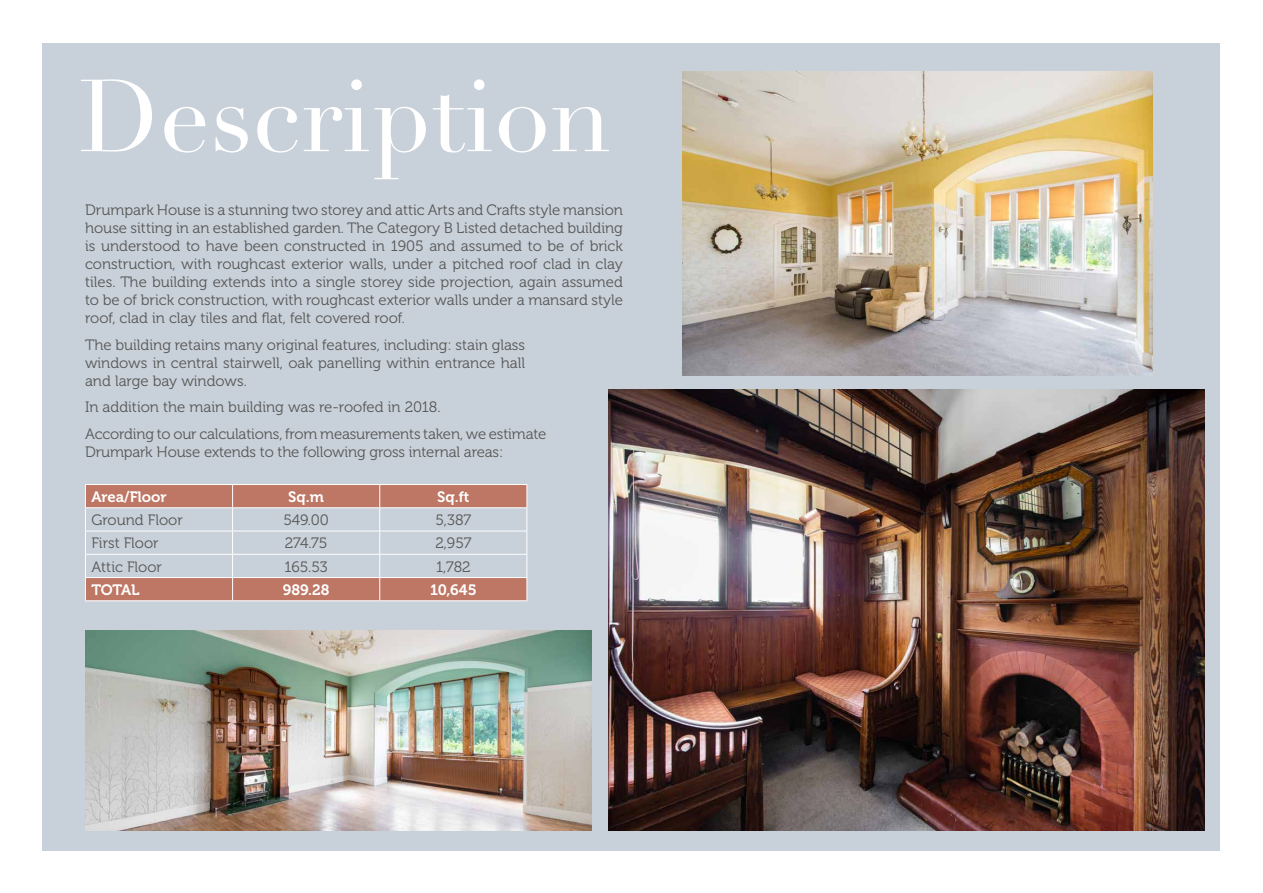
<style>
.page{position:relative;width:1263px;height:893px;background:#fff}
.page>*{position:absolute;margin:0;border:0;box-sizing:border-box;transform-origin:0 0}
.t1{font:100.35px "Didot";color:#fff}
.t2{font:15px/18px "Museo 300";letter-spacing:-.005em;color:#575756;text-align:justify}
.t3{font:15px "Museo 700";color:#fff}
</style>
<div class="page">
<div style="left:43px;top:43px;width:1177px;height:807px;background:#c8d0d9"></div>
<svg style="left:86px;top:485px;width:440px;height:115px"></svg>
<hr style="left:85px;top:484px;width:148px;height:1px;background:#fff">
<hr style="left:233px;top:484px;width:147px;height:1px;background:#fff">
<hr style="left:380px;top:484px;width:147px;height:1px;background:#fff">
<hr style="left:85px;top:507px;width:148px;height:1px;background:#fff">
<hr style="left:233px;top:507px;width:147px;height:1px;background:#fff">
<hr style="left:380px;top:507px;width:147px;height:1px;background:#fff">
<hr style="left:85px;top:531px;width:148px;height:1px;background:#fff">
<hr style="left:233px;top:531px;width:147px;height:1px;background:#fff">
<hr style="left:380px;top:531px;width:147px;height:1px;background:#fff">
<hr style="left:85px;top:554px;width:148px;height:1px;background:#fff">
<hr style="left:233px;top:554px;width:147px;height:1px;background:#fff">
<hr style="left:380px;top:554px;width:147px;height:1px;background:#fff">
<hr style="left:85px;top:577px;width:148px;height:1px;background:#fff">
<svg style="left:85px;top:485px;width:1px;height:115px"></svg>
<hr style="left:233px;top:577px;width:147px;height:1px;background:#fff">
<svg style="left:232px;top:485px;width:1px;height:115px"></svg>
<hr style="left:380px;top:577px;width:147px;height:1px;background:#fff">
<svg style="left:379px;top:485px;width:1px;height:115px"></svg>
<svg style="left:526px;top:485px;width:1px;height:115px"></svg>
<hr style="left:85px;top:600px;width:148px;height:1px;background:#fff">
<hr style="left:233px;top:600px;width:147px;height:1px;background:#fff">
<hr style="left:380px;top:600px;width:147px;height:1px;background:#fff">
<img style="left:682px;top:71px;width:470px;height:305px">
<img style="left:85px;top:631px;width:507px;height:200px">
<img style="left:609px;top:390px;width:596px;height:441px">
<h1 class="t1" style="left:78px;top:56px;width:535px">Description</h1>
<p class="t2" style="left:85px;top:202px;width:539px">Drumpark House is a stunning two storey and attic Arts and Crafts style mansion house sitting in an established garden. The Category B Listed detached building is understood to have been constructed in 1905 and assumed to be of brick construction, with roughcast exterior walls, under a pitched roof clad in clay tiles. The building extends into a single storey side projection, again assumed to be of brick construction, with roughcast exterior walls under a mansard style roof, clad in clay tiles and flat, felt covered roof.</p>
<p class="t2" style="left:85px;top:336px;width:442px">The building retains many original features, including: stain glass windows in central stairwell, oak panelling within entrance hall and large bay windows.</p>
<p class="t2" style="left:85px;top:394px;width:463px;line-height:26.5px">In addition the main building was re-roofed in 2018.<br>According to our calculations, from measurements taken, we estimate</p>
<p class="t2" style="left:85px;top:443px;width:420px">Drumpark House extends to the following gross internal areas:</p>
<p class="t3" style="left:91px;top:488px;width:77px">Area/Floor</p>
<p class="t3" style="left:288px;top:488px;width:37px">Sq.m</p>
<p class="t3" style="left:437px;top:488px;width:34px">Sq.ft</p>
<p class="t2" style="left:91px;top:511px;width:93px">Ground Floor</p>
<p class="t2" style="left:283px;top:511px;width:47px">549.00</p>
<p class="t2" style="left:436px;top:511px;width:37px">5,387</p>
<p class="t2" style="left:91px;top:534px;width:69px">First Floor</p>
<p class="t2" style="left:285px;top:534px;width:44px">274.75</p>
<p class="t2" style="left:435px;top:534px;width:37px">2,957</p>
<p class="t2" style="left:91px;top:558px;width:72px">Attic Floor</p>
<p class="t2" style="left:285px;top:558px;width:45px">165.53</p>
<p class="t2" style="left:436px;top:558px;width:36px">1,782</p>
<p class="t3" style="left:91px;top:581px;width:50px">TOTAL</p>
<p class="t3" style="left:283px;top:581px;width:48px">989.28</p>
<p class="t3" style="left:430px;top:581px;width:48px">10,645</p>
</div>
